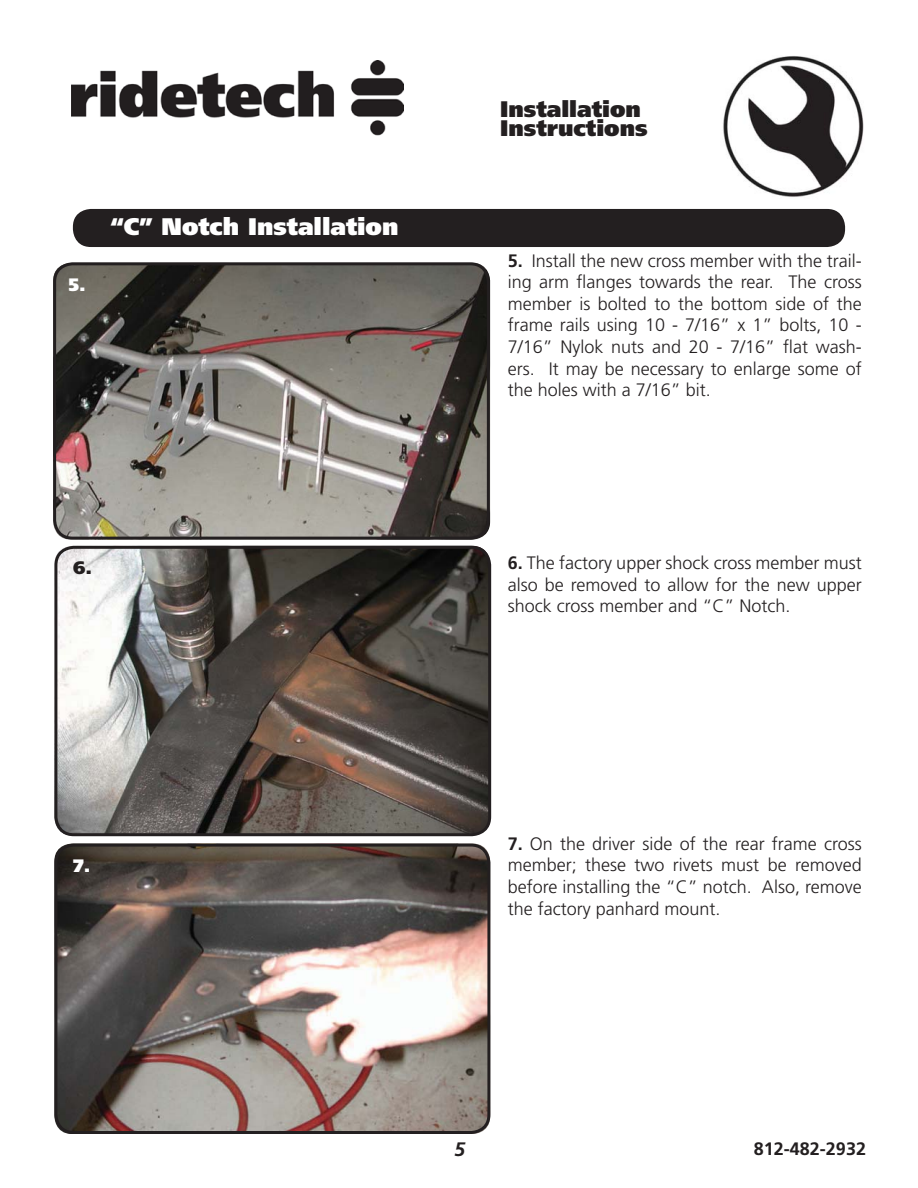
<style>
.page{position:relative;width:918px;height:1188px;background:#fff}
.page>*{position:absolute;margin:0;border:0;box-sizing:border-box;transform-origin:0 0}
.t1{font:900 24px "Frutiger";color:#fff}
.t2{font:900 22.5px/19.5px "Frutiger";color:#231f20}
.t3{font:italic 700 19.5px "Frutiger";color:#231f20}
.t4{font:300 18px/21.6px "Frutiger";color:#231f20;text-align:justify}
.t5{font:700 18px "Frutiger";color:#231f20}
.t6{font:900 18px "Frutiger";color:#fff}
.t7{font:900 18px "Frutiger";color:#231f20}
.s1{font-weight:700}
</style>
<div class="page">
<img style="left:723px;top:56px;width:140px;height:141px">
<img style="left:72px;top:61px;width:331px;height:75px">
<img style="left:54px;top:546px;width:436px;height:290px;border-radius:18px">
<img style="left:54px;top:844px;width:436px;height:290px;border-radius:17px">
<div style="left:54px;top:546px;width:437px;height:290px;border:3px solid #231f20;border-radius:18px"></div>
<div style="left:73px;top:209px;width:772px;height:38px;background:#231f20;border-radius:18px"></div>
<div style="left:54px;top:844px;width:436px;height:290px;border:3px solid #231f20;border-radius:18px"></div>
<img style="left:53px;top:263px;width:437px;height:277px;border-radius:18px">
<div style="left:53px;top:262px;width:437px;height:278px;border:3px solid #231f20;border-radius:18px"></div>
<p class="t6" style="left:68px;top:277px;width:19px">5.</p>
<h1 class="t1" style="left:110px;top:217px;width:290px">“C” Notch Installation</h1>
<p class="t7" style="left:73px;top:561px;width:20px">6.</p>
<p class="t6" style="left:73px;top:858px;width:19px">7.</p>
<p class="t2" style="left:500px;top:101px;width:149px">Installation<br>Instructions</p>
<p class="t4" style="left:508px;top:251px;width:356px"><span class="s1">5.</span> Install the new cross member with the trail&shy;ing arm flanges towards the rear. The cross member is bolted to the bottom side of the frame rails using 10 - 7/16” x 1” bolts, 10 - 7/16” Nylok nuts and 20 - 7/16” flat wash&shy;ers. It may be necessary to enlarge some of the holes with a 7/16” bit.</p>
<p class="t4" style="left:508px;top:553px;width:356px"><span class="s1">6.</span> The factory upper shock cross member must also be removed to allow for the new upper shock cross member and “C” Notch.</p>
<p class="t4" style="left:508px;top:834px;width:356px"><span class="s1">7.</span> On the driver side of the rear frame cross member; these two rivets must be removed before installing the “C” notch. Also, remove the factory panhard mount.</p>
<p class="t3" style="left:454px;top:1142px;width:12px">5</p>
<p class="t5" style="left:754px;top:1142px;width:114px">812-482-2932</p>
</div>
